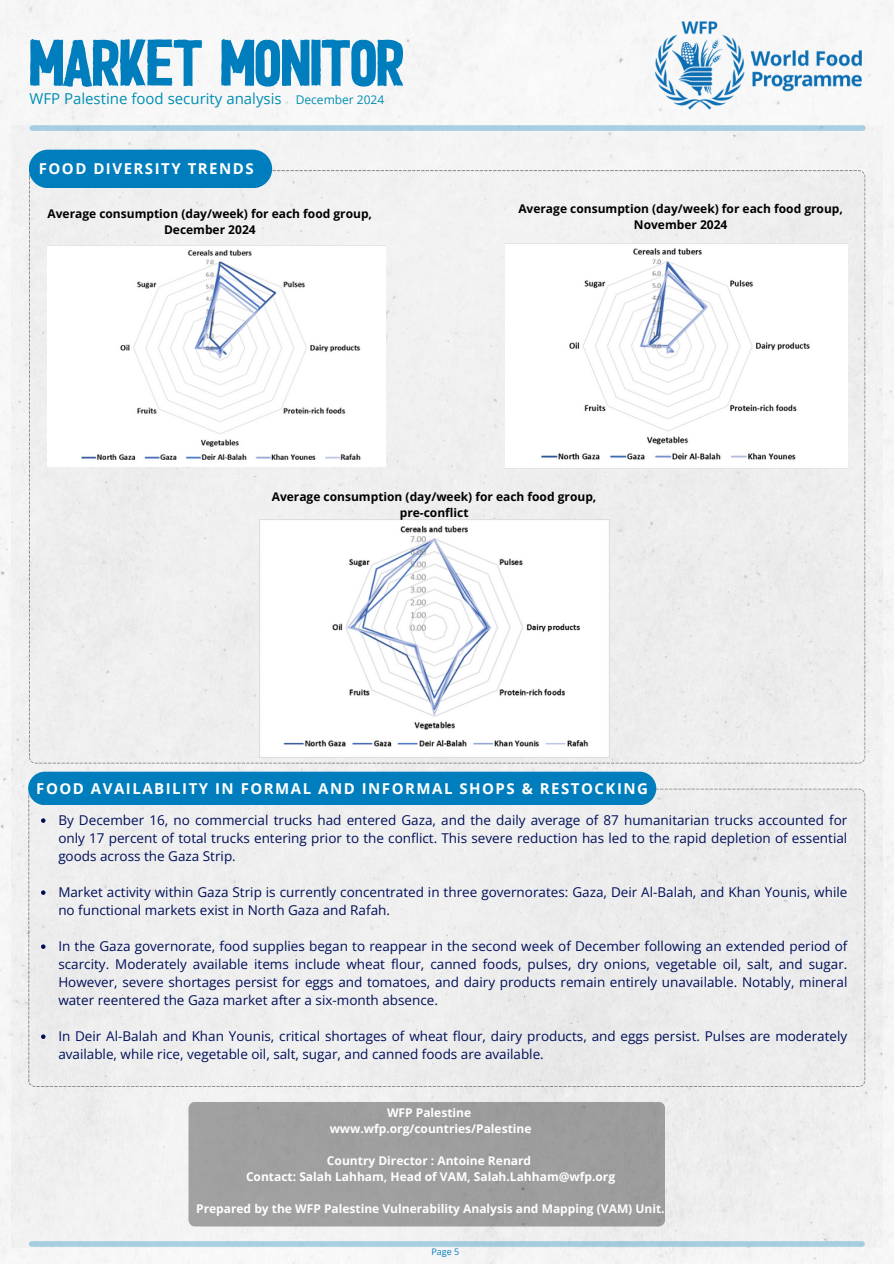
<style>
.page{position:relative;width:894px;height:1264px;background:#fff}
.page>*{position:absolute;margin:0;border:0;box-sizing:border-box;transform-origin:0 0}
.t1{font:64.5px "HALDENSOLID";color:#007dbc}
.t2{font:700 15px "Open Sans";letter-spacing:.1em;color:#fff}
.t3{font:15px "Open Sans";color:#008eb2}
.t4{font:13.5px/18px "Open Sans";color:#000f59;text-align:justify}
.t5{font:700 12px/16px "Open Sans";color:#fff;text-align:center}
.t6{font:700 12px/16px "Open Sans";color:#000;text-align:center}
.t7{font:12px "Open Sans";color:#008eb2}
.t8{font:9px "Open Sans";color:#007dbc}
</style>
<div class="page">
<div style="left:0;top:0;width:893px;height:1263px;background:#f6f6f6"></div>
<div style="left:12px;top:125px;width:869px;height:1122px;background:#f1f1f1"></div>
<div style="left:29px;top:125px;width:836px;height:6px;background:#a7cee1;border-radius:3px"></div>
<div style="left:29px;top:170px;width:836px;height:593px;background:#efefef"></div>
<div style="left:28px;top:788px;width:837px;height:298px;background:#ededed"></div>
<div style="left:29px;top:150px;width:243px;height:38px;background:#007dbc;border-radius:19px"></div>
<div style="left:28px;top:771px;width:628px;height:34px;background:#007dbc;border-radius:17px"></div>
<div style="left:188px;top:1101px;width:477px;height:125px;background:#9f9f9f"></div>
<div style="left:29px;top:1241px;width:835px;height:5px;background:#a7cde1;border-radius:3px"></div>
<img style="left:655px;top:20px;width:206px;height:89px">
<img style="left:259px;top:519px;width:350px;height:238px">
<img style="left:48px;top:245px;width:337px;height:222px">
<img style="left:505px;top:244px;width:342px;height:225px">
<svg style="left:41px;top:818px;width:4px;height:4px"></svg>
<svg style="left:41px;top:890px;width:4px;height:4px"></svg>
<svg style="left:41px;top:944px;width:4px;height:4px"></svg>
<svg style="left:41px;top:1034px;width:4px;height:4px"></svg>
<h3 class="t1" style="left:29px;top:37px;width:376px">MARKET MONITOR</h3>
<h6 class="t3" style="left:29px;top:88px;width:254px">WFP Palestine food security analysis</h6>
<p class="t7" style="left:295px;top:91px;width:90px">December 2024</p>
<p class="t2" style="left:39px;top:158px;width:216px">FOOD DIVERSITY TRENDS</p>
<h5 class="t6" style="left:47px;top:205px;width:326px">Average consumption (day/week) for each food group,<br>December 2024</h5>
<h2 class="t6" style="left:518px;top:200px;width:326px">Average consumption (day/week) for each food group,<br>November 2024</h2>
<p class="t6" style="left:272px;top:488px;width:326px">Average consumption (day/week) for each food group, pre-conflict</p>
<h1 class="t2" style="left:36px;top:778px;width:613px">FOOD AVAILABILITY IN FORMAL AND INFORMAL SHOPS &amp; RESTOCKING</h1>
<p class="t4" style="left:58px;top:810px;width:790px">By December 16, no commercial trucks had entered Gaza, and the daily average of 87 humanitarian trucks accounted for only 17 percent of total trucks entering prior to the conflict. This severe reduction has led to the rapid depletion of essential goods across the Gaza Strip.</p>
<h2 class="t4" style="left:58px;top:882px;width:790px">Market activity within Gaza Strip is currently concentrated in three governorates: Gaza, Deir Al-Balah, and Khan Younis, while no functional markets exist in North Gaza and Rafah.</h2>
<p class="t4" style="left:58px;top:936px;width:790px">In the Gaza governorate, food supplies began to reappear in the second week of December following an extended period of scarcity. Moderately available items include wheat flour, canned foods, pulses, dry onions, vegetable oil, salt, and sugar.<br>However, severe shortages persist for eggs and tomatoes, and dairy products remain entirely unavailable. Notably, mineral water reentered the Gaza market after a six-month absence.</p>
<h5 class="t4" style="left:58px;top:1026px;width:790px">In Deir Al-Balah and Khan Younis, critical shortages of wheat flour, dairy products, and eggs persist. Pulses are moderately available, while rice, vegetable oil, salt, sugar, and canned foods are available.</h5>
<p class="t5" style="left:329px;top:1104px;width:203px">WFP Palestine www.wfp.org/countries/Palestine</p>
<h5 class="t5" style="left:246px;top:1152px;width:370px">Country Director : Antoine Renard<br>Contact: Salah Lahham, Head of VAM, Salah.Lahham@wfp.org</h5>
<p class="t5" style="left:196px;top:1200px;width:470px">Prepared by the WFP Palestine Vulnerability Analysis and Mapping (VAM) Unit.</p>
<p class="t8" style="left:431px;top:1245px;width:29px">Page 5</p>
</div>
